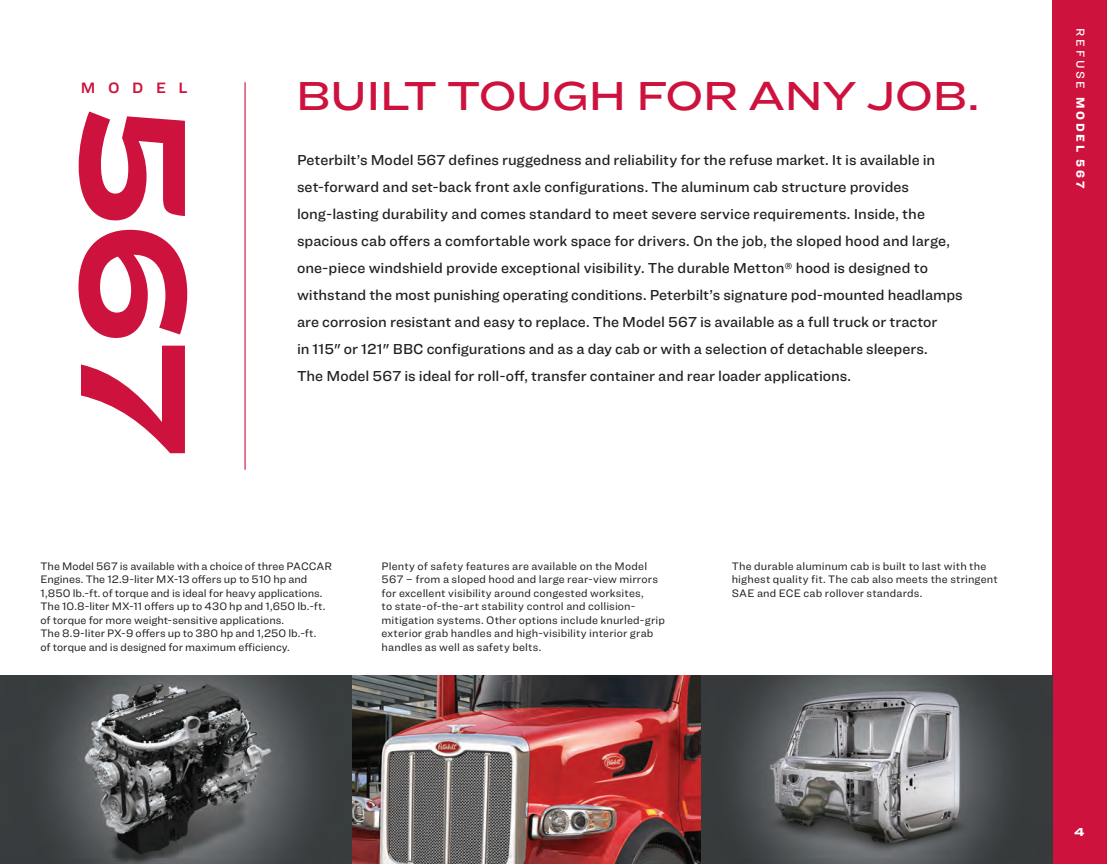
<style>
.page{position:relative;width:1107px;height:864px;background:#fff}
.page>*{position:absolute;margin:0;border:0;box-sizing:border-box;transform-origin:0 0}
.t1{font:700 156px "Ringside Extra Wide";color:#cd123d}
.t2{font:500 42px "Ringside Extra Wide";letter-spacing:-.04em;color:#cd123d}
.t3{font:15.6px "Ringside Regular Semi";letter-spacing:.805em;color:#cd123d}
.t4{font:500 15px/27px "Ringside";color:#231f20}
.t5{font:900 12px "Ringside";letter-spacing:.23em;color:#fff}
.t6{font:500 12px "Ringside";letter-spacing:.23em;color:#fff}
.t7{font:900 12px "Ringside Extra Wide";color:#fff}
.t8{font:11.25px/13.5px "Ringside";letter-spacing:.01em;color:#231f20}
</style>
<div class="page">
<div style="left:1052px;top:0;width:55px;height:864px;background:#cd123d"></div>
<img style="left:351px;top:675px;width:350px;height:189px">
<svg style="left:701px;top:675px;width:351px;height:189px;background:#5f6264"></svg>
<hr style="left:244px;top:82px;width:2px;height:388px;background:#cd123d">
<img style="left:0;top:675px;width:351px;height:189px">
<h3 class="t3" style="left:81px;top:77px;width:108px">MODEL</h3>
<h1 class="t1" style="left:257px;top:104px;width:352px;rotate:90deg">567</h1>
<h2 class="t2" style="left:296px;top:63px;width:686px">BUILT TOUGH FOR ANY JOB.</h2>
<p class="t4" style="left:297px;top:146px;width:667px">Peterbilt’s Model 567 defines ruggedness and reliability for the refuse market. It is available in set-forward and set-back front axle configurations. The aluminum cab structure provides long-lasting durability and comes standard to meet severe service requirements. Inside, the spacious cab offers a comfortable work space for drivers. On the job, the sloped hood and large, one-piece windshield provide exceptional visibility. The durable Metton® hood is designed to withstand the most punishing operating conditions. Peterbilt’s signature pod-mounted headlamps are corrosion resistant and easy to replace. The Model 567 is available as a full truck or tractor<br>in 115" or 121" BBC configurations and as a day cab or with a selection of detachable sleepers.<br>The Model 567 is ideal for roll-off, transfer container and rear loader applications.</p>
<p class="t8" style="left:40px;top:559px;width:293px">The Model 567 is available with a choice of three PACCAR Engines. The 12.9-liter MX-13 offers up to 510 hp and 1,850 lb.-ft. of torque and is ideal for heavy applications.<br>The 10.8-liter MX-11 offers up to 430 hp and 1,650 lb.-ft. of torque for more weight-sensitive applications.<br>The 8.9-liter PX-9 offers up to 380 hp and 1,250 lb.-ft.<br>of torque and is designed for maximum efficiency.</p>
<p class="t8" style="left:382px;top:559px;width:285px">Plenty of safety features are available on the Model 567 – from a sloped hood and large rear-view mirrors for excellent visibility around congested worksites,<br>to state-of-the-art stability control and collision&shy;mitigation systems. Other options include knurled-grip exterior grab handles and high-visibility interior grab handles as well as safety belts.</p>
<p class="t8" style="left:732px;top:559px;width:268px">The durable aluminum cab is built to last with the highest quality fit. The cab also meets the stringent<br>SAE and ECE cab rollover standards.</p>
<p class="t6" style="left:1089px;top:28px;width:62px;rotate:90deg">REFUSE</p>
<p class="t5" style="left:1089px;top:97px;width:93px;rotate:90deg">MODEL 567</p>
<p class="t7" style="left:1074px;top:822px;width:12px">4</p>
</div>
